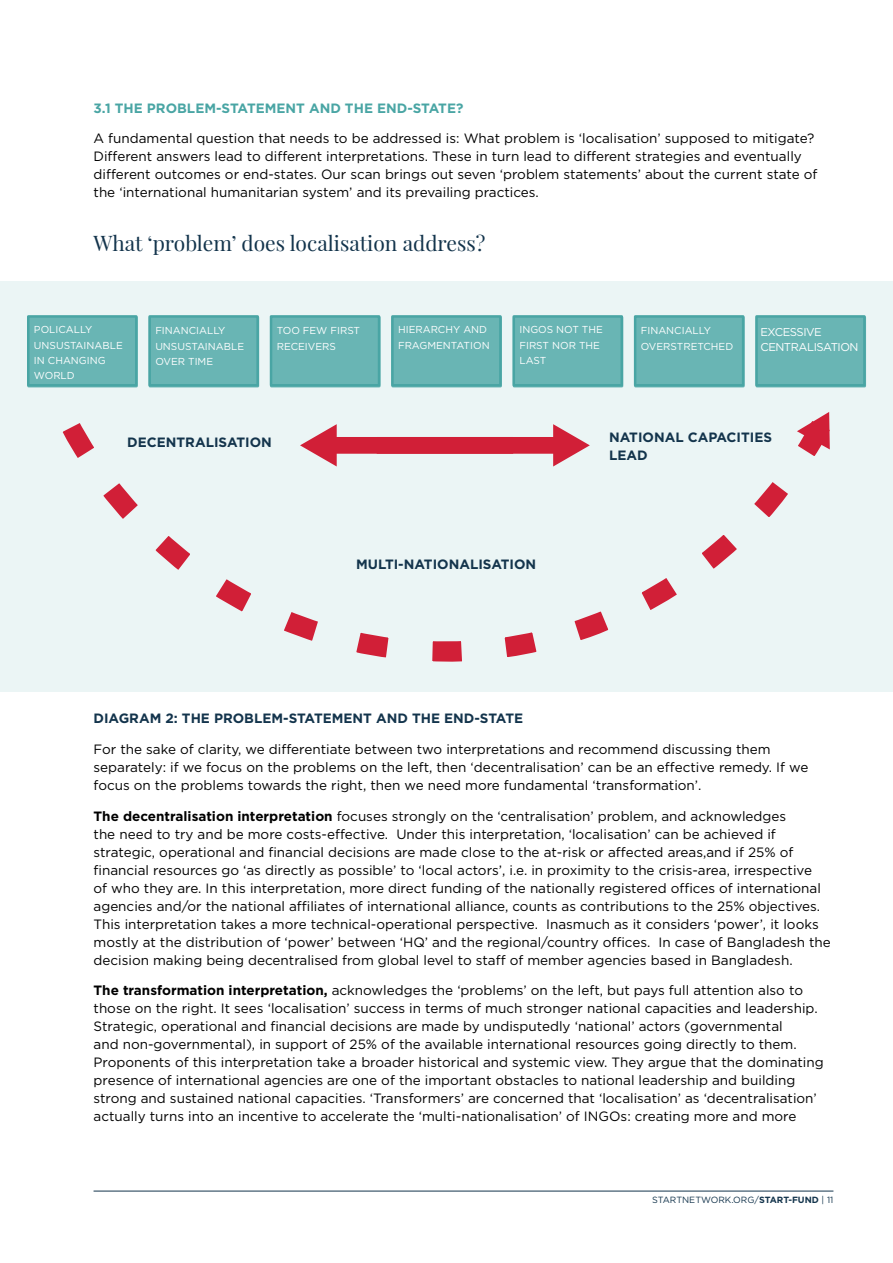
<style>
.page{position:relative;width:893px;height:1263px;background:#fff}
.page>*{position:absolute;margin:0;border:0;box-sizing:border-box;transform-origin:0 0}
.t1{font:21px "Playfair Display";color:#13344c}
.t2{font:13.5px/18px "Gotham";color:#000}
.t3{font:700 13.5px/18px "Gotham";color:#13344c}
.t4{font:700 13.5px "Gotham";color:#49a5a4}
.t5{font:11.4px/15.1px "Gotham";letter-spacing:-.04em;color:#fff}
.t6{font:10.05px/15.1px "Gotham";color:#fff}
.t7{font:9px "Gotham";color:#13344c}
.s1{font-weight:700}
</style>
<div class="page">
<hr style="left:94px;top:1191px;width:739px;height:1px;background:#13344c">
<div style="left:0;top:282px;width:893px;height:410px;background:#ebf5f5"></div>
<div style="left:755px;top:315px;width:111px;height:72px;border:3px solid #49a5a4"></div>
<div style="left:756px;top:316px;width:110px;height:71px;background:#69b5b4;border:3px solid #49a5a4"></div>
<div style="left:634px;top:316px;width:111px;height:71px;background:#69b5b4;border:3px solid #49a5a4"></div>
<div style="left:512px;top:315px;width:111px;height:72px;border:3px solid #49a5a4"></div>
<div style="left:513px;top:316px;width:110px;height:71px;background:#69b5b4;border:3px solid #49a5a4"></div>
<div style="left:391px;top:316px;width:111px;height:71px;background:#69b5b4;border:3px solid #49a5a4"></div>
<div style="left:270px;top:316px;width:111px;height:71px;background:#69b5b4;border:3px solid #49a5a4"></div>
<div style="left:148px;top:315px;width:111px;height:72px;border:3px solid #49a5a4"></div>
<div style="left:149px;top:316px;width:110px;height:71px;background:#69b5b4;border:3px solid #49a5a4"></div>
<div style="left:27px;top:316px;width:111px;height:71px;background:#69b5b4;border:3px solid #49a5a4"></div>
<svg style="left:62px;top:412px;width:768px;height:250px"></svg>
<p class="t4" style="left:94px;top:100px;width:371px">3.1 THE PROBLEM-STATEMENT AND THE END-STATE?</p>
<p class="t2" style="left:94px;top:129px;width:725px">A fundamental question that needs to be addressed is: What problem is ‘localisation’ supposed to mitigate?<br>Different answers lead to different interpretations. These in turn lead to different strategies and eventually different outcomes or end-states. Our scan brings out seven ‘problem statements’ about the current state of the ‘international humanitarian system’ and its prevailing practices.</p>
<h1 class="t1" style="left:94px;top:230px;width:393px">What ‘problem’ does localisation address?</h1>
<p class="t6" style="left:34px;top:322px;width:90px">POLICALLY<br>UNSUSTAINABLE<br>IN CHANGING<br>WORLD</p>
<p class="t6" style="left:155px;top:323px;width:90px">FINANCIALLY<br>UNSUSTAINABLE<br>OVER TIME</p>
<p class="t6" style="left:277px;top:323px;width:85px">TOO FEW FIRST<br>RECEIVERS</p>
<p class="t6" style="left:398px;top:322px;width:93px">HIERARCHY AND<br>FRAGMENTATION</p>
<p class="t6" style="left:519px;top:322px;width:85px">INGOS NOT THE<br>FIRST NOR THE<br>LAST</p>
<p class="t6" style="left:641px;top:323px;width:94px">FINANCIALLY<br>OVERSTRETCHED</p>
<p class="t5" style="left:760px;top:324px;width:100px">EXCESSIVE<br>CENTRALISATION</p>
<p class="t3" style="left:127px;top:433px;width:146px">DECENTRALISATION</p>
<p class="t3" style="left:609px;top:428px;width:164px">NATIONAL CAPACITIES<br>LEAD</p>
<p class="t3" style="left:356px;top:555px;width:182px">MULTI-NATIONALISATION</p>
<p class="t3" style="left:94px;top:709px;width:431px">DIAGRAM 2: THE PROBLEM-STATEMENT AND THE END-STATE</p>
<p class="t2" style="left:94px;top:740px;width:716px">For the sake of clarity, we differentiate between two interpretations and recommend discussing them separately: if we focus on the problems on the left, then ‘decentralisation’ can be an effective remedy. If we focus on the problems towards the right, then we need more fundamental ‘transformation’.</p>
<p class="t2" style="left:94px;top:807px;width:739px"><span class="s1">The decentralisation interpretation</span> focuses strongly on the ‘centralisation’ problem, and acknowledges<br>the need to try and be more costs-effective. Under this interpretation, ‘localisation’ can be achieved if strategic, operational and financial decisions are made close to the at-risk or affected areas,and if 25% of financial resources go ‘as directly as possible’ to ‘local actors’, i.e. in proximity to the crisis-area, irrespective<br>of who they are. In this interpretation, more direct funding of the nationally registered offices of international agencies and/or the national affiliates of international alliance, counts as contributions to the 25% objectives.<br>This interpretation takes a more technical-operational perspective. Inasmuch as it considers ‘power’, it looks mostly at the distribution of ‘power’ between ‘HQ’ and the regional/country offices. In case of Bangladesh the decision making being decentralised from global level to staff of member agencies based in Bangladesh.</p>
<p class="t2" style="left:94px;top:981px;width:732px"><span class="s1">The transformation interpretation,</span> acknowledges the ‘problems’ on the left, but pays full attention also to those on the right. It sees ‘localisation’ success in terms of much stronger national capacities and leadership.<br>Strategic, operational and financial decisions are made by undisputedly ‘national’ actors (governmental<br>and non-governmental), in support of 25% of the available international resources going directly to them.<br>Proponents of this interpretation take a broader historical and systemic view. They argue that the dominating presence of international agencies are one of the important obstacles to national leadership and building strong and sustained national capacities. ‘Transformers’ are concerned that ‘localisation’ as ‘decentralisation’ actually turns into an incentive to accelerate the ‘multi-nationalisation’ of INGOs: creating more and more</p>
<p class="t7" style="left:652px;top:1194px;width:183px">STARTNETWORK.ORG/<span class="s1">START-FUND</span> | 11</p>
</div>
